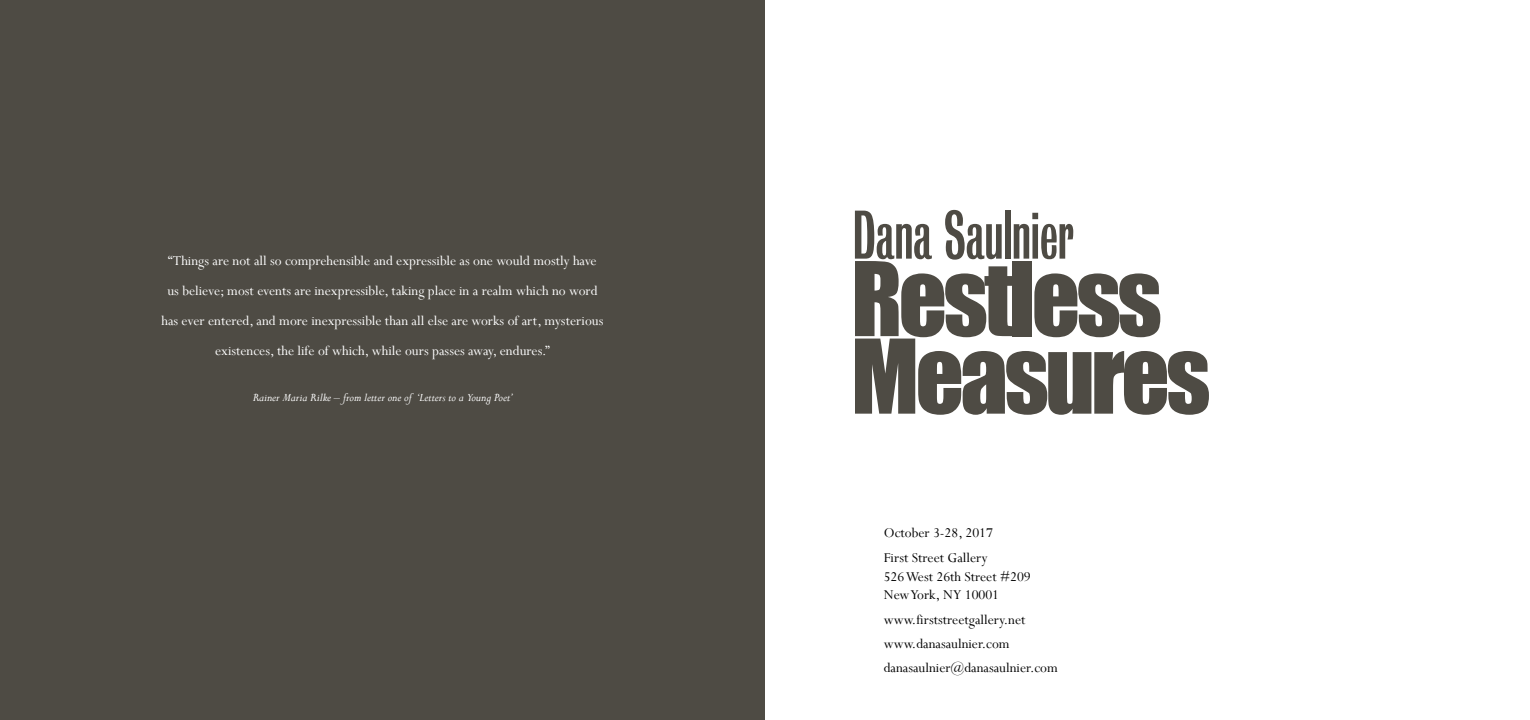
<style>
.page{position:relative;width:1530px;height:720px;background:#fff}
.page>*{position:absolute;margin:0;border:0;box-sizing:border-box;transform-origin:0 0}
.t1{font:95px/77.5px "Impact";letter-spacing:-.04em;color:#4e4b44}
.t2{font:62.5px "Bureau Grot One Three";color:#4e4b44}
.t3{font:15px/30px "Perpetua";color:#fff;text-align:center}
.t4{font:15px/24.4px "Perpetua";color:#000}
.t5{font:italic 12.5px "Perpetua";color:#fff}
</style>
<div class="page">
<div style="left:0;top:0;width:765px;height:720px;background:#4e4b44"></div>
<p class="t3" style="left:162px;top:246px;width:443px">“Things are not all so comprehensible and expressible as one would mostly have us believe; most events are inexpressible, taking place in a realm which no word has ever entered, and more inexpressible than all else are works of art, mysterious existences, the life of which, while ours passes away, endures.”</p>
<p class="t5" style="left:253px;top:390px;width:262px">Rainer Maria Rilke – from letter one of ‘Letters to a Young Poet’</p>
<h2 class="t2" style="left:852px;top:202px;width:223px">Dana Saulnier</h2>
<h1 class="t1" style="left:851px;top:258px;width:361px">Restless<br>Measures</h1>
<p class="t4" style="left:884px;top:521px;width:111px">October 3-28, 2017<br>First Street Gallery</p>
<p class="t4" style="left:884px;top:567px;width:149px;line-height:18.8px">526 West 26th Street #209<br>New York, NY 10001</p>
<p class="t4" style="left:884px;top:607px;width:176px">www.firststreetgallery.net www.danasaulnier.com danasaulnier@danasaulnier.com</p>
</div>
